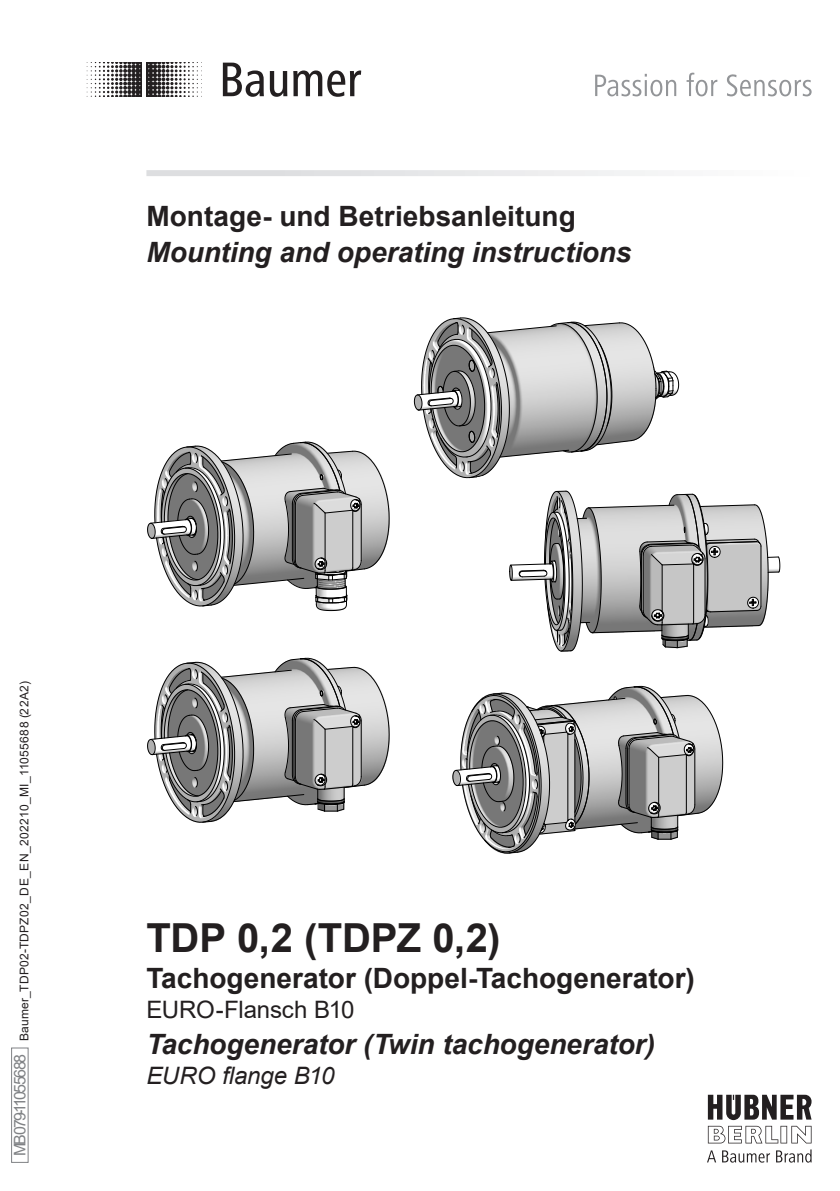
<style>
.page{position:relative;width:840px;height:1191px;background:#fff}
.page>*{position:absolute;margin:0;border:0;box-sizing:border-box;transform-origin:0 0}
.t1{font:700 40px "Arial";letter-spacing:-.005em;color:#231f20}
.t2{font:italic 700 28px "Arial";letter-spacing:-.005em;color:#231f20}
.t3{font:700 28px "Arial";color:#231f20}
.t4{font:24px "Arial";letter-spacing:-.01em;color:#231f20}
.t5{font:italic 24px "Arial";letter-spacing:-.01em;color:#231f20}
.t6{font:12px "Arial";letter-spacing:.025em;color:#231f20}
</style>
<div class="page">
<svg style="left:223px;top:63px;width:41px;height:34px"></svg>
<svg style="left:270px;top:71px;width:17px;height:26px"></svg>
<svg style="left:293px;top:70px;width:68px;height:27px"></svg>
<svg style="left:87px;top:62px;width:115px;height:35px"></svg>
<svg style="left:146px;top:170px;width:512px;height:6px;fill:#e5e6e8"></svg>
<svg style="left:595px;top:74px;width:81px;height:22px"></svg>
<svg style="left:686px;top:73px;width:31px;height:23px"></svg>
<svg style="left:727px;top:74px;width:84px;height:22px"></svg>
<svg style="left:707px;top:1094px;width:104px;height:68px"></svg>
<div style="left:11px;top:1047px;width:17px;height:115px;border:1px solid #808285"></div>
<svg style="left:147px;top:658px;width:242px;height:164px"></svg>
<svg style="left:147px;top:442px;width:242px;height:169px"></svg>
<svg style="left:452px;top:686px;width:270px;height:167px"></svg>
<svg style="left:509px;top:491px;width:270px;height:160px"></svg>
<svg style="left:414px;top:318px;width:264px;height:160px"></svg>
<p class="t3" style="left:146px;top:196px;width:430px">Montage- und Betriebsanleitung</p>
<p class="t2" style="left:146px;top:233px;width:486px">Mounting and operating instructions</p>
<p class="t6" style="left:16px;top:1156px;width:477px;rotate:-90deg"><sup>MB079</sup> <sup>-</sup> <sup>11055688</sup> Baumer_TDP02-TDPZ02_DE_EN_202210_MI_11055688 (22A2)</p>
<h1 class="t1" style="left:146px;top:910px;width:355px">TDP 0,2 (TDPZ 0,2)</h1>
<p class="t3" style="left:146px;top:958px;width:549px">Tachogenerator (Doppel-Tachogenerator)</p>
<p class="t4" style="left:146px;top:993px;width:209px">EURO-Flansch B10</p>
<p class="t2" style="left:146px;top:1025px;width:510px">Tachogenerator (Twin tachogenerator)</p>
<p class="t5" style="left:146px;top:1060px;width:189px">EURO flange B10</p>
</div>
